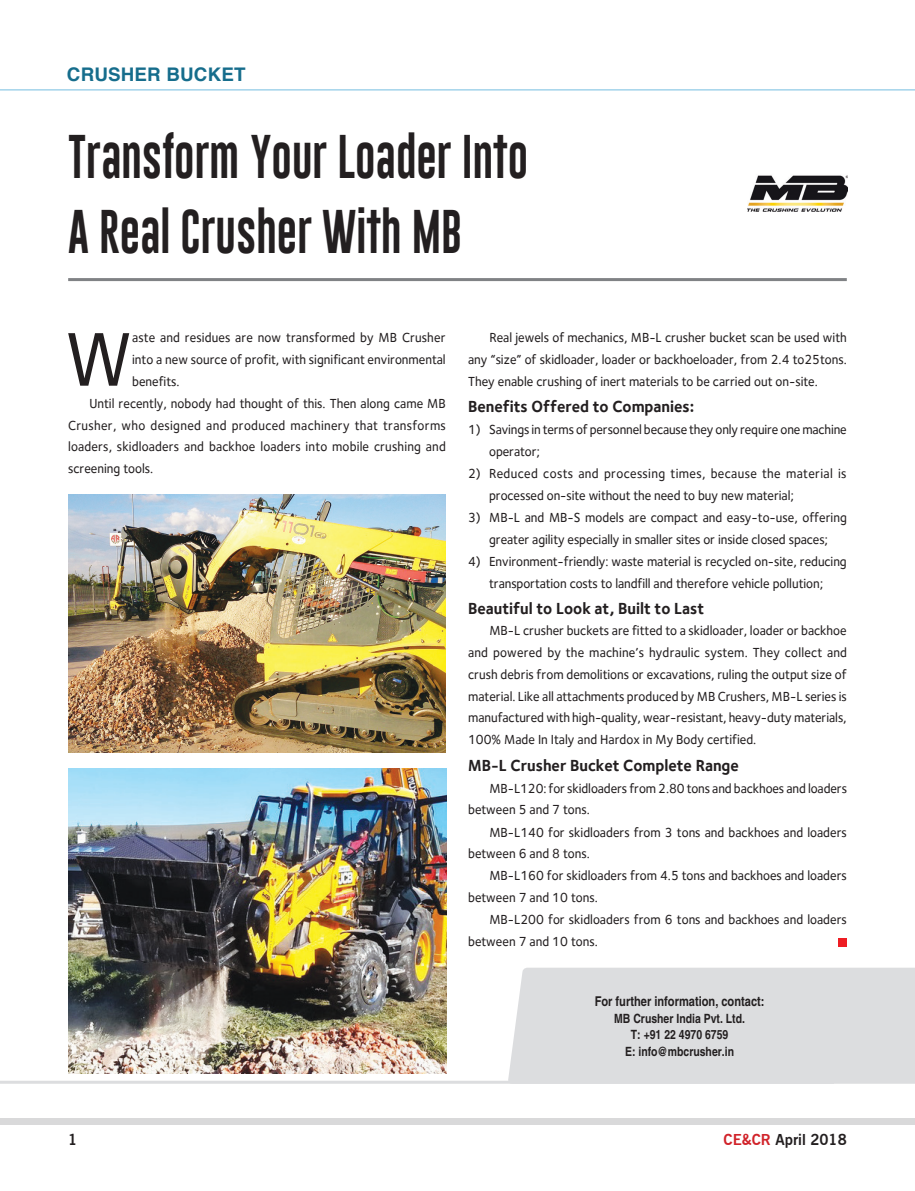
<style>
.page{position:relative;width:915px;height:1191px;background:#fff}
.page>*{position:absolute;margin:0;border:0;box-sizing:border-box;transform-origin:0 0}
.Press_3_-_Body{font:500 78.75px "Foundry Sterling";color:#231f20;scale:.95 1}
.t1{font:45px/75px "Gobold Lowplus";color:#231f20;scale:.9 1}
.t2{font:700 18.75px "Helvetica";letter-spacing:.01em;color:#166d8c}
.Press_3_-_Body-2{font:700 16.5px "Foundry Sterling";color:#231f20;scale:.95 1}
.t3{font:700 15px "News Gothic BT";color:#231f20}
.Press_3_-_Body-3{font:500 13.5px/21.8px "Foundry Sterling";color:#231f20;scale:.95 1}
.Press_3_-_Body-4{font:500 13.5px/21.9px "Foundry Sterling";letter-spacing:.025em;color:#231f20;scale:.95 1}
.A_terex_Standard{font:700 condensed 13.5px "Helvetica";color:#231f20}
.Press_3_-_Body-5{font:700 condensed 12.75px/16.5px "Helvetica";color:#231f20;text-align:center}
.s1{color:#d1232a}
</style>
<div class="page">
<hr style="left:68px;top:278px;width:778px;height:3px;background:#808285">
<div style="left:0;top:1118px;width:914px;height:7px;background:#d9d9da"></div>
<hr style="left:0;top:89px;width:914px;height:1px;background:#75bde0">
<img style="left:747px;top:175px;width:99px;height:37px">
<img style="left:68px;top:494px;width:377px;height:259px">
<img style="left:68px;top:768px;width:378px;height:305px">
<hr style="left:0;top:1080px;width:833px;height:3px;background:#dcdddf">
<div style="left:838px;top:938px;width:8px;height:8px;background:#ee1d23"></div>
<div style="left:507px;top:967px;width:407px;height:116px;background:#dcdddf"></div>
<p class="t2" style="left:67px;top:59px;width:180px">CRUSHER BUCKET</p>
<p class="t1" style="left:68px;top:122px;width:512px">Transform Your Loader Into<br>A Real Crusher With MB</p>
<p class="Press_3_-_Body" style="left:65px;top:313px;width:72px">W</p>
<p class="Press_3_-_Body-3" style="left:132px;top:327px;width:331px;text-align:justify">aste and residues are now transformed by MB Crusher into a new source of profit, with significant environmental benefits.</p>
<p class="Press_3_-_Body-3" style="left:68px;top:392px;width:399px;text-align:justify;text-indent:21px">Until recently, nobody had thought of this. Then along came MB Crusher, who designed and produced machinery that transforms loaders, skidloaders and backhoe loaders into mobile crushing and screening tools.</p>
<p class="Press_3_-_Body-3" style="left:468px;top:327px;width:400px;text-align:justify;text-indent:21px">Real jewels of mechanics, MB-L crusher bucket scan be used with any “size” of skidloader, loader or backhoeloader, from 2.4 to25tons.<br>They enable crushing of inert materials to be carried out on-site.</p>
<p class="Press_3_-_Body-2" style="left:468px;top:397px;width:239px">Benefits Offered to Companies:</p>
<p class="Press_3_-_Body-3" style="left:489px;top:418px;width:378px;text-indent:-21px">1) Savings in terms of personnel because they only require one machine operator;</p>
<p class="Press_3_-_Body-4" style="left:489px;top:462px;width:377px;text-indent:-21px">2) Reduced costs and processing times, because the material is processed on-site without the need to buy new material;</p>
<p class="Press_3_-_Body-3" style="left:468px;top:506px;width:400px;text-align:center">3) MB-L and MB-S models are compact and easy-to-use, offering greater agility especially in smaller sites or inside closed spaces;</p>
<p class="Press_3_-_Body-3" style="left:468px;top:550px;width:400px;text-align:center">4) Environment-friendly: waste material is recycled on-site, reducing transportation costs to landfill and therefore vehicle pollution;</p>
<p class="Press_3_-_Body-2" style="left:468px;top:598px;width:250px">Beautiful to Look at, Built to Last</p>
<p class="Press_3_-_Body-3" style="left:468px;top:620px;width:400px;text-align:justify;text-indent:21px">MB-L crusher buckets are fitted to a skidloader, loader or backhoe and powered by the machine’s hydraulic system. They collect and crush debris from demolitions or excavations, ruling the output size of material. Like all attachments produced by MB Crushers, MB-L series is manufactured with high-quality, wear-resistant, heavy-duty materials, 100% Made In Italy and Hardox in My Body certified.</p>
<p class="Press_3_-_Body-2" style="left:468px;top:755px;width:286px">MB-L Crusher Bucket Complete Range</p>
<p class="Press_3_-_Body-3" style="left:468px;top:777px;width:400px;text-indent:21px">MB-L120: for skidloaders from 2.80 tons and backhoes and loaders between 5 and 7 tons.</p>
<p class="Press_3_-_Body-3" style="left:468px;top:821px;width:400px;text-indent:21px">MB-L140 for skidloaders from 3 tons and backhoes and loaders between 6 and 8 tons.</p>
<p class="Press_3_-_Body-3" style="left:468px;top:865px;width:400px;text-indent:21px">MB-L160 for skidloaders from 4.5 tons and backhoes and loaders between 7 and 10 tons.</p>
<p class="Press_3_-_Body-3" style="left:468px;top:909px;width:400px;text-indent:21px">MB-L200 for skidloaders from 6 tons and backhoes and loaders between 7 and 10 tons.</p>
<p class="A_terex_Standard" style="left:594px;top:993px;width:171px">For further information, contact:</p>
<p class="Press_3_-_Body-5" style="left:614px;top:1009px;width:132px">MB Crusher India Pvt. Ltd.<br>T: +91 22 4970 6759</p>
<p class="Press_3_-_Body-5" style="left:625px;top:1042px;width:110px">E: info@mbcrusher.in</p>
<p class="t3" style="left:68px;top:1130px;width:11px">1</p>
<p class="t3" style="left:723px;top:1130px;width:125px"><span class="s1">CE&amp;CR</span> April 2018</p>
</div>
